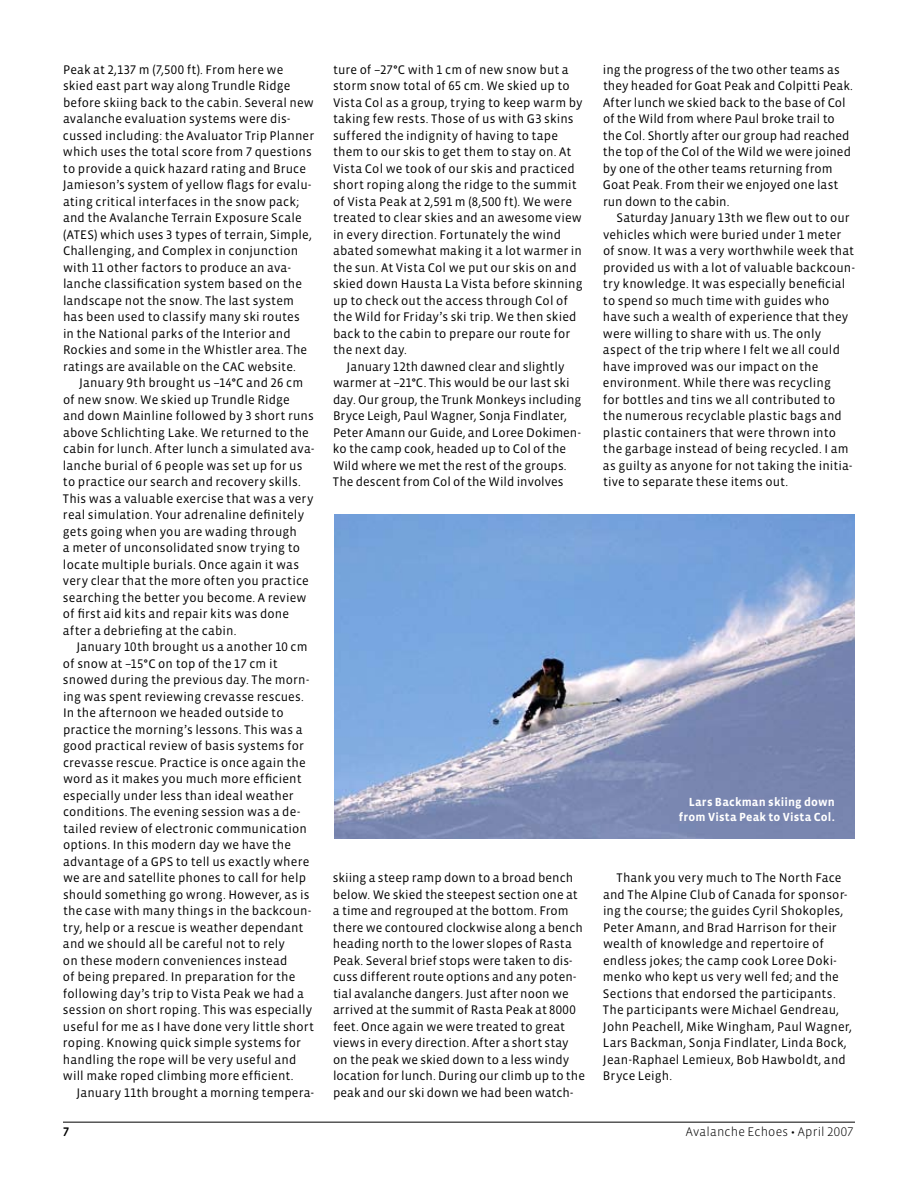
<style>
.page{position:relative;width:918px;height:1188px;background:#fff}
.page>*{position:absolute;margin:0;border:0;box-sizing:border-box;transform-origin:0 0}
.t1{font:12.75px/16.5px "Vista Sans OT";letter-spacing:.01em;color:#000}
.t2{font:300 12.75px "Vista Sans OT";letter-spacing:.01em;color:#000}
.t3{font:700 12px/15px "Vista Sans OT";letter-spacing:.02em;color:#fff;text-align:right}
</style>
<div class="page">
<img style="left:334px;top:514px;width:521px;height:324px">
<hr style="left:63px;top:1122px;width:792px;height:1px;background:#000">
<p class="t1" style="left:63px;top:62px;width:253px">Peak at 2,137 m (7,500 ft). From here we skied east part way along Trundle Ridge before skiing back to the cabin. Several new avalanche evaluation systems were dis&shy;cussed including: the Avaluator Trip Planner which uses the total score from 7 questions to provide a quick hazard rating and Bruce Jamieson’s system of yellow flags for evalu&shy;ating critical interfaces in the snow pack; and the Avalanche Terrain Exposure Scale (ATES) which uses 3 types of terrain, Simple, Challenging, and Complex in conjunction with 11 other factors to produce an ava&shy;lanche classification system based on the landscape not the snow. The last system has been used to classify many ski routes<br>in the National parks of the Interior and Rockies and some in the Whistler area. The ratings are available on the CAC website.</p>
<p class="t1" style="left:63px;top:375px;width:253px;text-indent:16px">January 9th brought us –14°C and 26 cm of new snow. We skied up Trundle Ridge and down Mainline followed by 3 short runs above Schlichting Lake. We returned to the cabin for lunch. After lunch a simulated ava&shy;lanche burial of 6 people was set up for us to practice our search and recovery skills.<br>This was a valuable exercise that was a very real simulation. Your adrenaline definitely gets going when you are wading through<br>a meter of unconsolidated snow trying to locate multiple burials. Once again it was very clear that the more often you practice searching the better you become. A review of first aid kits and repair kits was done after a debriefing at the cabin.</p>
<p class="t1" style="left:63px;top:639px;width:253px;text-indent:14px">January 10th brought us a another 10 cm of snow at –15°C on top of the 17 cm it snowed during the previous day. The morn&shy;ing was spent reviewing crevasse rescues.<br>In the afternoon we headed outside to practice the morning’s lessons. This was a good practical review of basis systems for crevasse rescue. Practice is once again the word as it makes you much more efficient especially under less than ideal weather conditions. The evening session was a de&shy;tailed review of electronic communication options. In this modern day we have the advantage of a GPS to tell us exactly where we are and satellite phones to call for help should something go wrong. However, as is the case with many things in the backcoun&shy;try, help or a rescue is weather dependant and we should all be careful not to rely<br>on these modern conveniences instead<br>of being prepared. In preparation for the following day’s trip to Vista Peak we had a session on short roping. This was especially useful for me as I have done very little short roping. Knowing quick simple systems for handling the rope will be very useful and will make roped climbing more efficient.</p>
<p class="t1" style="left:76px;top:1085px;width:239px">January 11th brought a morning tempera-</p>
<p class="t1" style="left:333px;top:62px;width:251px">ture of –27°C with 1 cm of new snow but a storm snow total of 65 cm. We skied up to Vista Col as a group, trying to keep warm by taking few rests. Those of us with G3 skins suffered the indignity of having to tape them to our skis to get them to stay on. At Vista Col we took of our skis and practiced short roping along the ridge to the summit of Vista Peak at 2,591 m (8,500 ft). We were treated to clear skies and an awesome view in every direction. Fortunately the wind abated somewhat making it a lot warmer in the sun. At Vista Col we put our skis on and skied down Hausta La Vista before skinning up to check out the access through Col of the Wild for Friday’s ski trip. We then skied back to the cabin to prepare our route for the next day.</p>
<p class="t1" style="left:333px;top:359px;width:250px;text-indent:14px">January 12th dawned clear and slightly warmer at –21°C. This would be our last ski day. Our group, the Trunk Monkeys including Bryce Leigh, Paul Wagner, Sonja Findlater, Peter Amann our Guide, and Loree Dokimen&shy;ko the camp cook, headed up to Col of the Wild where we met the rest of the groups.<br>The descent from Col of the Wild involves</p>
<p class="t1" style="left:603px;top:62px;width:252px">ing the progress of the two other teams as they headed for Goat Peak and Colpitti Peak.<br>After lunch we skied back to the base of Col of the Wild from where Paul broke trail to the Col. Shortly after our group had reached the top of the Col of the Wild we were joined by one of the other teams returning from Goat Peak. From their we enjoyed one last run down to the cabin.</p>
<p class="t1" style="left:603px;top:210px;width:254px;text-indent:14px">Saturday January 13th we flew out to our vehicles which were buried under 1 meter of snow. It was a very worthwhile week that provided us with a lot of valuable backcoun&shy;try knowledge. It was especially beneficial to spend so much time with guides who have such a wealth of experience that they were willing to share with us. The only aspect of the trip where I felt we all could have improved was our impact on the environment. While there was recycling<br>for bottles and tins we all contributed to the numerous recyclable plastic bags and plastic containers that were thrown into the garbage instead of being recycled. I am as guilty as anyone for not taking the initia&shy;tive to separate these items out.</p>
<p class="t3" style="left:679px;top:794px;width:157px">Lars Backman skiing down from Vista Peak to Vista Col.</p>
<p class="t1" style="left:333px;top:870px;width:254px">skiing a steep ramp down to a broad bench below. We skied the steepest section one at a time and regrouped at the bottom. From there we contoured clockwise along a bench heading north to the lower slopes of Rasta Peak. Several brief stops were taken to dis&shy;cuss different route options and any poten&shy;tial avalanche dangers. Just after noon we arrived at the summit of Rasta Peak at 8000 feet. Once again we were treated to great views in every direction. After a short stay on the peak we skied down to a less windy location for lunch. During our climb up to the peak and our ski down we had been watch-</p>
<p class="t1" style="left:603px;top:870px;width:250px;text-indent:14px">Thank you very much to The North Face and The Alpine Club of Canada for sponsor&shy;ing the course; the guides Cyril Shokoples, Peter Amann, and Brad Harrison for their wealth of knowledge and repertoire of endless jokes; the camp cook Loree Doki&shy;menko who kept us very well fed; and the Sections that endorsed the participants.<br>The participants were Michael Gendreau, John Peachell, Mike Wingham, Paul Wagner, Lars Backman, Sonja Findlater, Linda Bock, Jean-Raphael Lemieux, Bob Hawboldt, and Bryce Leigh.</p>
<p class="t2" style="left:686px;top:1125px;width:169px">Avalanche Echoes • April 2007</p>
</div>
